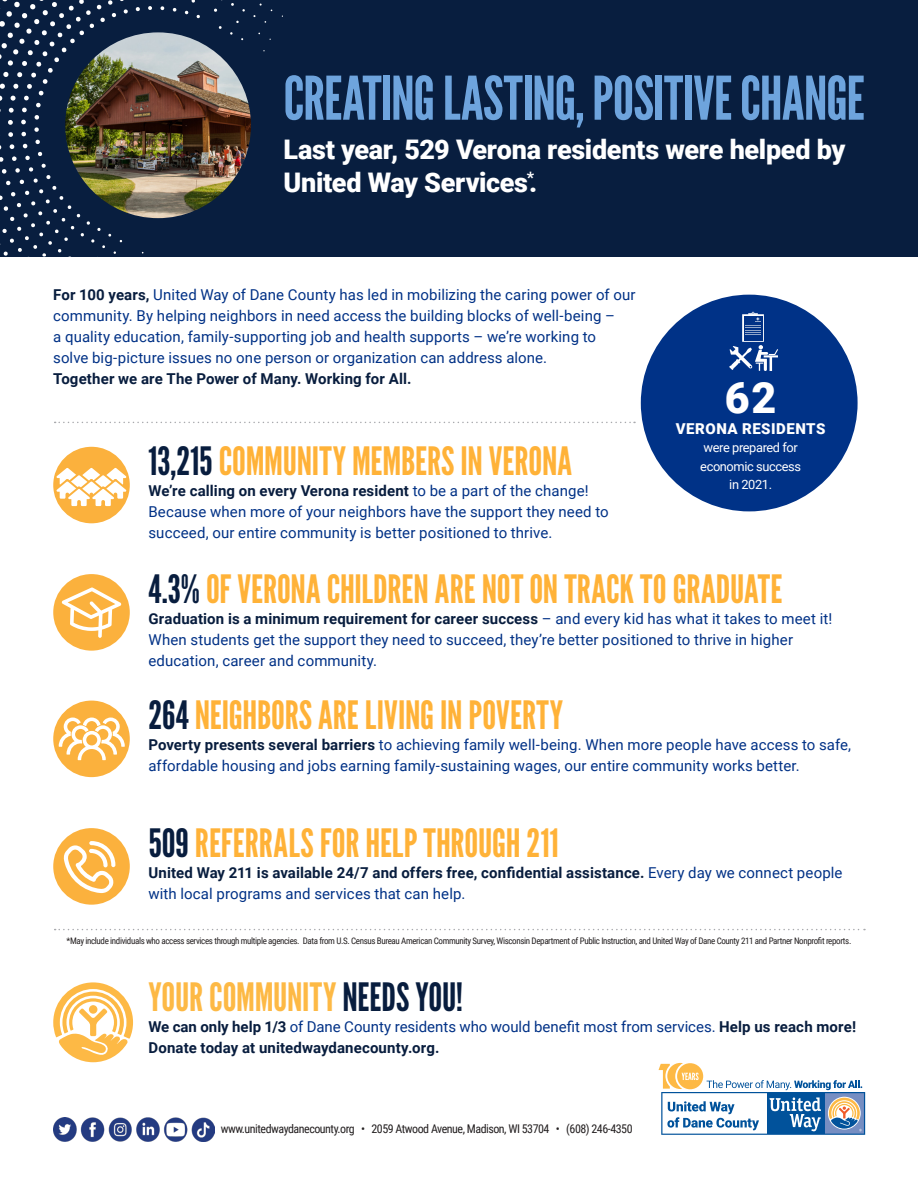
<style>
.page{position:relative;width:918px;height:1188px;background:#fff}
.page>*{position:absolute;margin:0;border:0;box-sizing:border-box;transform-origin:0 0}
.t1{font:60px "League Gothic";letter-spacing:-.01em;color:#6ea4dd}
.t2{font:900 43.05px "Roboto";color:#fff}
.t3{font:39px "League Gothic";color:#ffb238}
.t4{font:39px "League Gothic";letter-spacing:-.005em;color:#fdb945}
.t5{font:900 27px/33px "Roboto";letter-spacing:-.015em;color:#fff}
.t6{font:15px/21px "Roboto";letter-spacing:.005em;color:#003186}
.t7{font:700 15px/21px "Roboto";letter-spacing:.01em;color:#081d3e}
.t8{font:900 15px "Roboto";letter-spacing:.035em;color:#fff}
.t9{font:12.9px/18.5px "Roboto";letter-spacing:-.03em;color:#fff;text-align:center}
.t10{font:12px "Roboto Condensed";letter-spacing:-.04em;color:#231f20}
.t11{font:9px "Roboto Condensed";letter-spacing:-.04em;color:#231f20}
.s1{font-weight:700;color:#081d3e}
.s2{color:#081d3e}
.s3{font-weight:400;color:#003186}
</style>
<div class="page">
<svg style="left:55px;top:929px;width:810px;height:1px"></svg>
<img style="left:54px;top:1118px;width:161px;height:24px">
<svg style="left:659px;top:1063px;width:206px;height:72px"></svg>
<div style="left:53px;top:828px;width:77px;height:77px;background:#fbb13d;border-radius:50%"></div>
<div style="left:53px;top:574px;width:77px;height:77px;background:#fbb13d;border-radius:50%"></div>
<svg style="left:62px;top:587px;width:59px;height:51px"></svg>
<div style="left:53px;top:701px;width:77px;height:76px;background:#fbb13d;border-radius:50%"></div>
<svg style="left:59px;top:718px;width:66px;height:176px"></svg>
<div style="left:53px;top:447px;width:77px;height:76px;background:#fbb13d;border-radius:50%"></div>
<svg style="left:53px;top:464px;width:77px;height:46px"></svg>
<div style="left:0;top:0;width:918px;height:257px;background:#081e3f"></div>
<svg style="left:173px;top:8px;width:3px;height:4px"></svg>
<svg style="left:160px;top:6px;width:4px;height:4px"></svg>
<svg style="left:148px;top:6px;width:4px;height:4px"></svg>
<svg style="left:136px;top:7px;width:4px;height:4px"></svg>
<svg style="left:196px;top:15px;width:4px;height:3px"></svg>
<svg style="left:0;top:0;width:128px;height:257px"></svg>
<img style="left:65px;top:32px;width:186px;height:186px;border-radius:93px">
<div style="left:641px;top:295px;width:217px;height:216px;background:#003287;border-radius:50%"></div>
<svg style="left:729px;top:345px;width:49px;height:26px"></svg>
<div style="left:742px;top:314px;width:22px;height:28px;background:linear-gradient(to right,#003186,#003186)"></div>
<div style="left:744px;top:316px;width:18px;height:24px;background:#003186"></div>
<svg style="left:745px;top:312px;width:16px;height:23px"></svg>
<svg style="left:55px;top:422px;width:580px;height:1px"></svg>
<svg style="left:53px;top:982px;width:80px;height:80px"></svg>
<p class="t1" style="left:284px;top:63px;width:583px">CREATING LASTING, POSITIVE CHANGE</p>
<p class="t5" style="left:284px;top:132px;width:563px">Last year, 529 Verona residents were helped by<br>United Way Services<sup>*</sup>.</p>
<p class="t6" style="left:53px;top:283px;width:584px"><span class="s1">For 100 years,</span> United Way of Dane County has led in mobilizing the caring power of our community. By helping neighbors in need access the building blocks of well-being –<br>a quality education, family-supporting job and health supports – we’re working to<br>solve big-picture issues no one person or organization can address alone.</p>
<p class="t7" style="left:53px;top:367px;width:360px">Together we are The Power of Many. Working for All.</p>
<p class="t3" style="left:148px;top:438px;width:425px"><span class="s2">13,215</span> COMMUNITY MEMBERS IN VERONA</p>
<p class="t6" style="left:148px;top:480px;width:462px"><span class="s1">We’re calling on every Verona resident</span> to be a part of the change!<br>Because when more of your neighbors have the support they need to succeed, our entire community is better positioned to thrive.</p>
<p class="t2" style="left:725px;top:367px;width:53px">62</p>
<p class="t8" style="left:676px;top:418px;width:151px">VERONA RESIDENTS</p>
<p class="t9" style="left:700px;top:438px;width:102px">were prepared for economic success in 2021.</p>
<p class="t3" style="left:148px;top:566px;width:635px"><span class="s2">4.3%</span> OF VERONA CHILDREN ARE NOT ON TRACK TO GRADUATE</p>
<p class="t6" style="left:148px;top:607px;width:685px"><span class="s1">Graduation is a minimum requirement for career success</span> – and every kid has what it takes to meet it!<br>When students get the support they need to succeed, they’re better positioned to thrive in higher education, career and community.</p>
<p class="t3" style="left:148px;top:692px;width:416px"><span class="s2">264</span> NEIGHBORS ARE LIVING IN POVERTY</p>
<p class="t6" style="left:148px;top:734px;width:704px"><span class="s1">Poverty presents several barriers</span> to achieving family well-being. When more people have access to safe, affordable housing and jobs earning family-sustaining wages, our entire community works better.</p>
<p class="t3" style="left:148px;top:820px;width:412px"><span class="s2">509</span> REFERRALS FOR HELP THROUGH 211</p>
<p class="t7" style="left:148px;top:861px;width:696px">United Way 211 is available 24/7 and offers free, confidential assistance. <span class="s3">Every day we connect people with local programs and services that can help.</span></p>
<p class="t11" style="left:66px;top:935px;width:786px">*May include individuals who access services through multiple agencies. Data from U.S. Census Bureau American Community Survey, Wisconsin Department of Public Instruction, and United Way of Dane County 211 and Partner Nonprofit reports.</p>
<p class="t4" style="left:148px;top:974px;width:316px">YOUR COMMUNITY <span class="s2">NEEDS YOU!</span></p>
<p class="t7" style="left:148px;top:1016px;width:709px">We can only help 1/3 <span class="s3">of Dane County residents who would benefit most from services.</span> Help us reach more!<br>Donate today at unitedwaydanecounty.org.</p>
<p class="t10" style="left:221px;top:1121px;width:413px">www.unitedwaydanecounty.org • 2059 Atwood Avenue, Madison, WI 53704 • (608) 246-4350</p>
</div>
